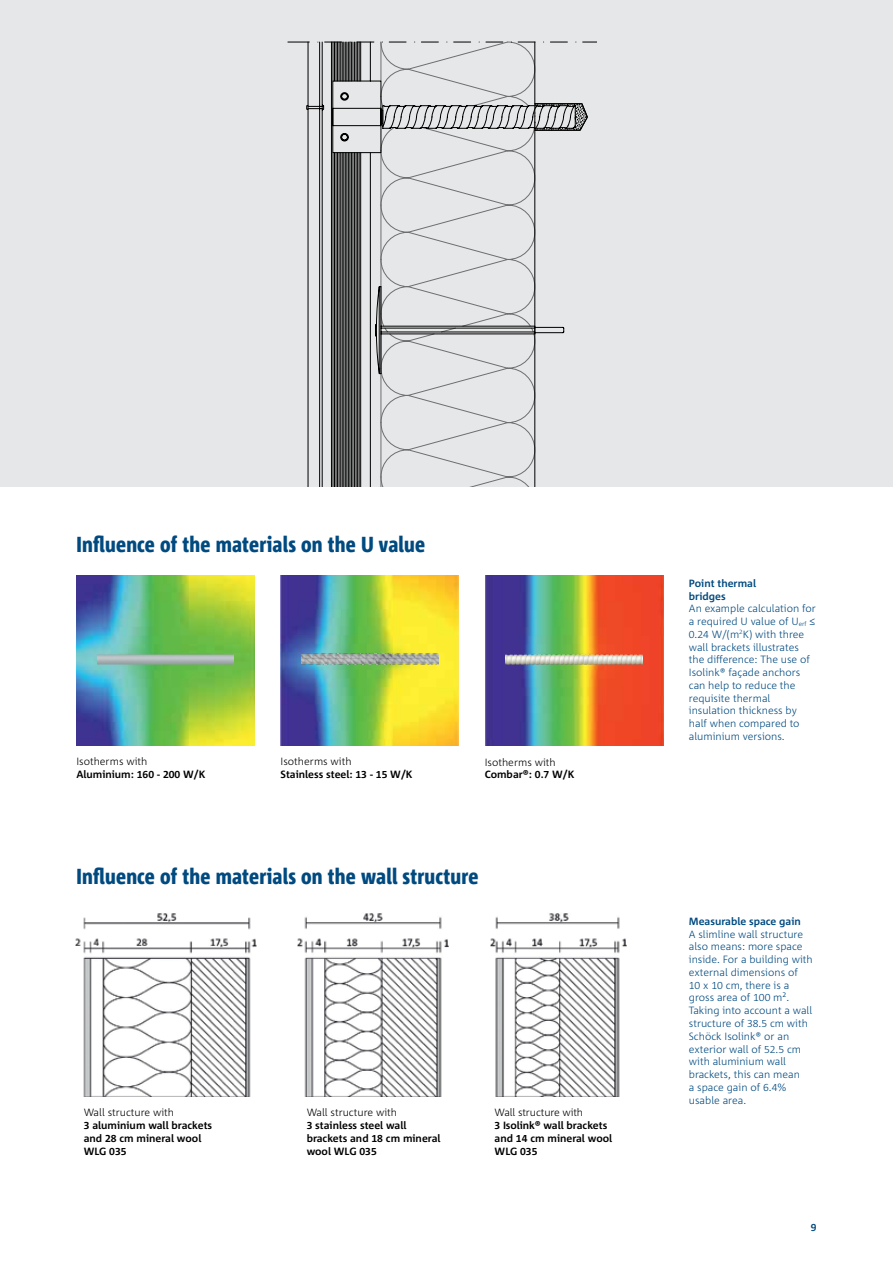
<style>
.page{position:relative;width:893px;height:1263px;background:#fff}
.page>*{position:absolute;margin:0;border:0;box-sizing:border-box;transform-origin:0 0}
.t1{font:800 condensed 21.75px "Corpid Schoeck";letter-spacing:.01em;color:#004a80}
.t2{font:300 10.5px/12.8px "Corpid Schoeck";color:#004a80}
.t3{font:700 10.5px/12.8px "Corpid Schoeck";color:#000}
.t4{font:300 10.5px "Corpid Schoeck";color:#000}
.t5{font:700 10.5px/12.8px "Corpid Schoeck";color:#004a80}
</style>
<div class="page">
<img style="left:485px;top:576px;width:178px;height:170px">
<img style="left:505px;top:649px;width:138px;height:24px">
<img style="left:281px;top:576px;width:177px;height:170px">
<img style="left:301px;top:653px;width:137px;height:12px">
<img style="left:77px;top:576px;width:177px;height:170px">
<img style="left:97px;top:654px;width:137px;height:11px">
<img style="left:298px;top:913px;width:151px;height:183px">
<img style="left:490px;top:913px;width:137px;height:183px">
<img style="left:75px;top:913px;width:182px;height:183px">
<div style="left:0;top:0;width:893px;height:486px;background:#e6e7e8"></div>
<svg style="left:288px;top:41px;width:44px;height:445px"></svg>
<svg style="left:332px;top:41px;width:50px;height:445px"></svg>
<svg style="left:382px;top:41px;width:215px;height:445px"></svg>
<svg style="left:382px;top:103px;width:206px;height:28px"></svg>
<h1 class="t1" style="left:77px;top:531px;width:350px">Influence of the materials on the U value</h1>
<p class="t4" style="left:76px;top:755px;width:73px">Isotherms with</p>
<p class="t3" style="left:76px;top:768px;width:131px">Aluminium: 160 - 200 W/K</p>
<p class="t4" style="left:281px;top:755px;width:73px">Isotherms with</p>
<p class="t3" style="left:281px;top:768px;width:133px">Stainless steel: 13 - 15 W/K</p>
<p class="t4" style="left:485px;top:755px;width:73px">Isotherms with</p>
<p class="t3" style="left:485px;top:768px;width:91px">Combar®: 0.7 W/K</p>
<h1 class="t1" style="left:77px;top:862px;width:403px">Influence of the materials on the wall structure</h1>
<p class="t4" style="left:84px;top:1106px;width:92px">Wall structure with</p>
<p class="t3" style="left:84px;top:1119px;width:130px">3 aluminium wall brackets and 28 cm mineral wool<br>WLG 035</p>
<p class="t4" style="left:307px;top:1106px;width:92px">Wall structure with</p>
<p class="t3" style="left:307px;top:1119px;width:135px">3 stainless steel wall brackets and 18 cm mineral wool WLG 035</p>
<p class="t4" style="left:495px;top:1106px;width:90px">Wall structure with</p>
<p class="t3" style="left:495px;top:1119px;width:119px">3 Isolink® wall brackets and 14 cm mineral wool<br>WLG 035</p>
<p class="t5" style="left:689px;top:577px;width:69px">Point thermal bridges</p>
<p class="t2" style="left:689px;top:602px;width:128px">An example calculation for a required U value of U<sub>erf</sub> ≤<br>0.24 W/(m<sup>2</sup>K) with three wall brackets illustrates the difference: The use of<br>Isolink® façade anchors can help to reduce the requisite thermal insulation thickness by half when compared to aluminium versions.</p>
<p class="t5" style="left:689px;top:915px;width:114px">Measurable space gain</p>
<p class="t2" style="left:689px;top:927px;width:125px">A slimline wall structure also means: more space inside. For a building with external dimensions of<br>10 x 10 cm, there is a gross area of 100 m².<br>Taking into account a wall structure of 38.5 cm with<br>Schöck Isolink® or an exterior wall of 52.5 cm with aluminium wall brackets, this can mean<br>a space gain of 6.4% usable area.</p>
<p class="t5" style="left:811px;top:1221px;width:7px">9</p>
</div>
